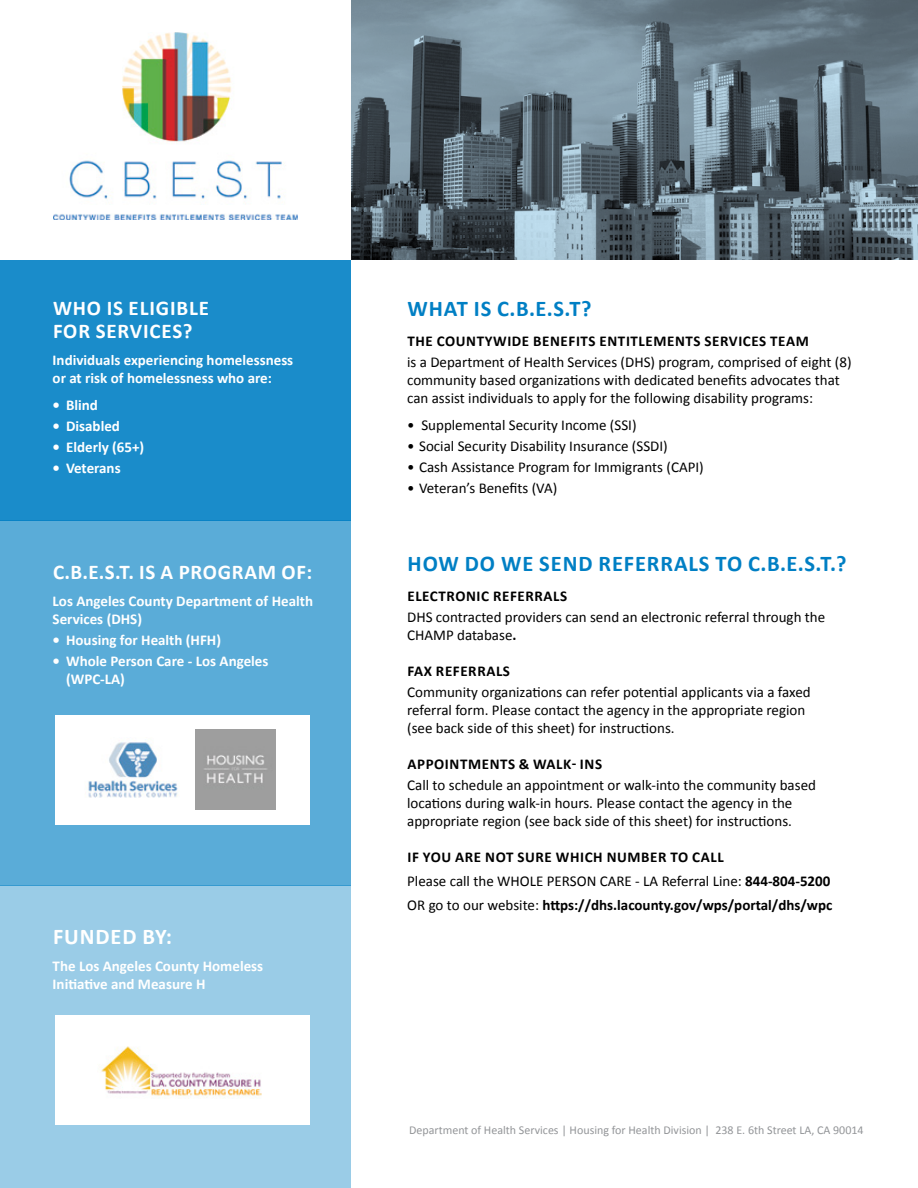
<style>
.page{position:relative;width:918px;height:1188px;background:#fff}
.page>*{position:absolute;margin:0;border:0;box-sizing:border-box;transform-origin:0 0}
.t1{font:700 22.5px "Calibri";letter-spacing:.04em;color:#007fc4}
.t2{font:700 22.5px "Calibri";color:#fff}
.t3{font:700 21px/22.5px "Calibri";letter-spacing:.04em;color:#fff}
.t4{font:15px/18px "Calibri";color:#000}
.t5{font:700 15px/18px "Calibri";color:#fff}
.t6{font:700 15px/24px "Calibri";color:#000}
.t7{font:700 15px "Calibri";letter-spacing:.04em;color:#000}
.t8{font:12px "Calibri";color:#939598}
.s1{font-weight:700}
.s2{font-weight:400}
</style>
<div class="page">
<div style="left:0;top:886px;width:351px;height:302px;background:#9acce7"></div>
<div style="left:0;top:259px;width:351px;height:262px;background:#1a8cca"></div>
<svg style="left:351px;top:0;width:567px;height:259px"></svg>
<div style="left:0;top:521px;width:351px;height:365px;background:#5aacd8"></div>
<img style="left:53px;top:32px;width:245px;height:188px">
<div style="left:55px;top:715px;width:255px;height:110px;background:#fff"></div>
<div style="left:55px;top:1015px;width:255px;height:110px;background:#fff"></div>
<img style="left:88px;top:742px;width:90px;height:56px">
<img style="left:100px;top:1046px;width:162px;height:53px">
<img style="left:195px;top:730px;width:81px;height:80px">
<h2 class="t3" style="left:53px;top:296px;width:157px">Who is eligible for services?</h2>
<p class="t5" style="left:53px;top:350px;width:242px">Individuals experiencing homelessness or at risk of homelessness who are:</p>
<p class="t5" style="left:53px;top:395px;width:47px">• Blind</p>
<p class="t5" style="left:53px;top:416px;width:69px">• Disabled</p>
<p class="t5" style="left:53px;top:437px;width:93px">• Elderly (65+)</p>
<p class="t5" style="left:53px;top:458px;width:70px">• Veterans</p>
<h2 class="t3" style="left:53px;top:560px;width:152px">C.B.E.S.T. is a PROGRA</h2>
<h2 class="t3" style="left:258px;top:560px;width:56px">M OF :</h2>
<p class="t5" style="left:53px;top:592px;width:262px">Los Angeles County Department of Health<br>Services (DHS)</p>
<p class="t5" style="left:53px;top:631px;width:170px">• Housing for Health (HFH)</p>
<p class="t5" style="left:66px;top:652px;width:204px;text-indent:-14px">• Whole Person Care - Los Angeles (WPC-LA)</p>
<h1 class="t2" style="left:53px;top:922px;width:55px">Fundedb</h1>
<h1 class="t2" style="left:155px;top:922px;width:18px">y:</h1>
<p class="t5" style="left:53px;top:956px;width:212px">The Los Angeles County Homeless<br>Initiative and Measure H</p>
<h1 class="t1" style="left:408px;top:295px;width:185px">What is C.B.E.S.T?</h1>
<p class="t7" style="left:407px;top:332px;width:94px">The Countywide</p>
<p class="t7" style="left:533px;top:332px;width:35px">Benefits</p>
<p class="t7" style="left:600px;top:332px;width:28px">Entitleme</p>
<p class="t7" style="left:675px;top:332px;width:62px">nts Services</p>
<p class="t7" style="left:770px;top:332px;width:17px">Team</p>
<p class="t4" style="left:407px;top:353px;width:446px">is a Department of Health Services (DHS) program, comprised of eight (8) community based organizations with dedicated benefits advocates that can assist individuals to apply for the following disability programs:</p>
<p class="t4" style="left:407px;top:416px;width:231px">• Supplemental Security Income (SSI)</p>
<p class="t4" style="left:407px;top:437px;width:262px">• Social Security Disability Insurance (SSDI)</p>
<p class="t4" style="left:407px;top:458px;width:298px">• Cash Assistance Program for Immigrants (CAPI)</p>
<p class="t4" style="left:407px;top:479px;width:152px">• Veteran’s Benefits (VA)</p>
<h1 class="t1" style="left:408px;top:550px;width:45px">Howd</h1>
<h1 class="t1" style="left:480px;top:550px;width:28px">o wese</h1>
<h1 class="t1" style="left:563px;top:550px;width:123px">nd referralst</h1>
<h1 class="t1" style="left:727px;top:550px;width:121px">o C.B.E.S.T.?</h1>
<p class="t7" style="left:407px;top:587px;width:161px">Electronic referrals</p>
<p class="t4" style="left:407px;top:608px;width:420px">DHS contracted providers can send an electronic referral through the<br>CHAMP database<span class="s1">.</span></p>
<p class="t7" style="left:407px;top:662px;width:104px">Fax Referrals</p>
<p class="t4" style="left:407px;top:683px;width:405px">Community organizations can refer potential applicants via a faxed referral form. Please contact the agency in the appropriate region (see back side of this sheet) for instructions.</p>
<p class="t7" style="left:407px;top:755px;width:195px">Appointm ents &amp; Walk- i ns</p>
<p class="t4" style="left:407px;top:776px;width:410px">Call to schedule an appointment or walk-into the community based locations during walk-in hours. Please contact the agency in the appropriate region (see back side of this sheet) for instructions.</p>
<p class="t7" style="left:407px;top:848px;width:146px">If you are notsurewhich</p>
<p class="t7" style="left:607px;top:848px;width:32px">numbe</p>
<p class="t6" style="left:407px;top:845px;width:427px;text-indent:251px">r t o call<br><span class="s2">Please call the WHOLE PERSON CARE - LA Referral Line:</span> 844-804-5200<br><span class="s2">OR go to our website:</span> https://dhs.lacounty.gov/wps/portal/dhs/wpc</p>
<p class="t8" style="left:409px;top:1123px;width:456px">Department of Health Services | Housing for Health Division | 238 E. 6th Street LA, CA 90014</p>
</div>
